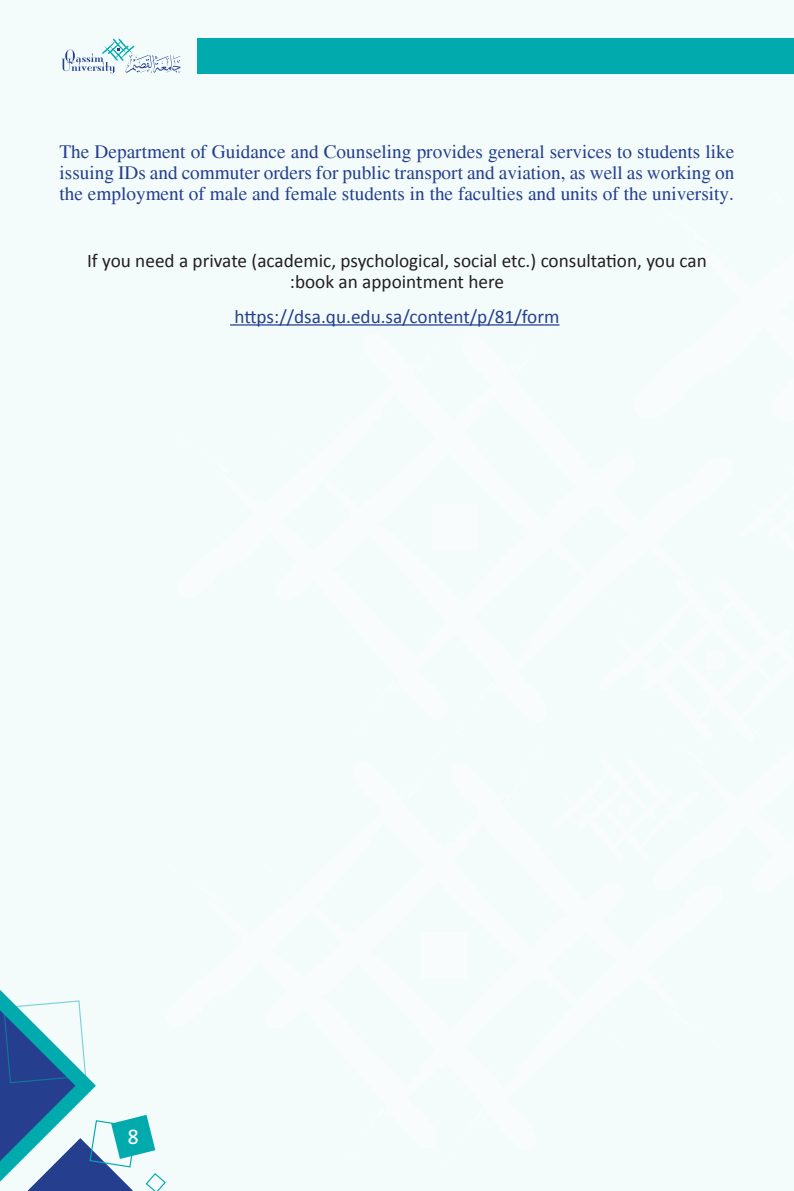
<style>
.page{position:relative;width:794px;height:1191px;background:#f3fbfb}
.page>*{position:absolute;margin:0;border:0;box-sizing:border-box;transform-origin:0 0}
.t1{font:21px "The Sans";color:#fff}
.t2{font:19.25px/20.8px "Times";color:#253f8e;text-align:justify}
.t3{font:19.25px/20.8px "Calibri";color:#231f20;text-align:center}
.t4{font:19.25px "Calibri";color:#253f8e}
</style>
<div class="page">
<svg style="left:0;top:990px;width:166px;height:201px"></svg>
<div style="left:198px;top:38px;width:596px;height:35px;background:#00aaad"></div>
<svg style="left:61px;top:38px;width:120px;height:35px"></svg>
<hr style="left:230px;top:324px;width:329px;height:1px;background:#253f8e">
<p class="t2" style="left:60px;top:142px;width:676px">The Department of Guidance and Counseling provides general services to students like issuing IDs and commuter orders for public transport and aviation, as well as working on the employment of male and female students in the faculties and units of the university.</p>
<p class="t3" style="left:87px;top:250px;width:621px">If you need a private (academic, psychological, social etc.) consultation, you can :book an appointment here</p>
<p class="t4" style="left:234px;top:304px;width:326px">https://dsa.qu.edu.sa/content/p/81/form</p>
<p class="t1" style="left:127px;top:1123px;width:13px">8</p>
</div>
